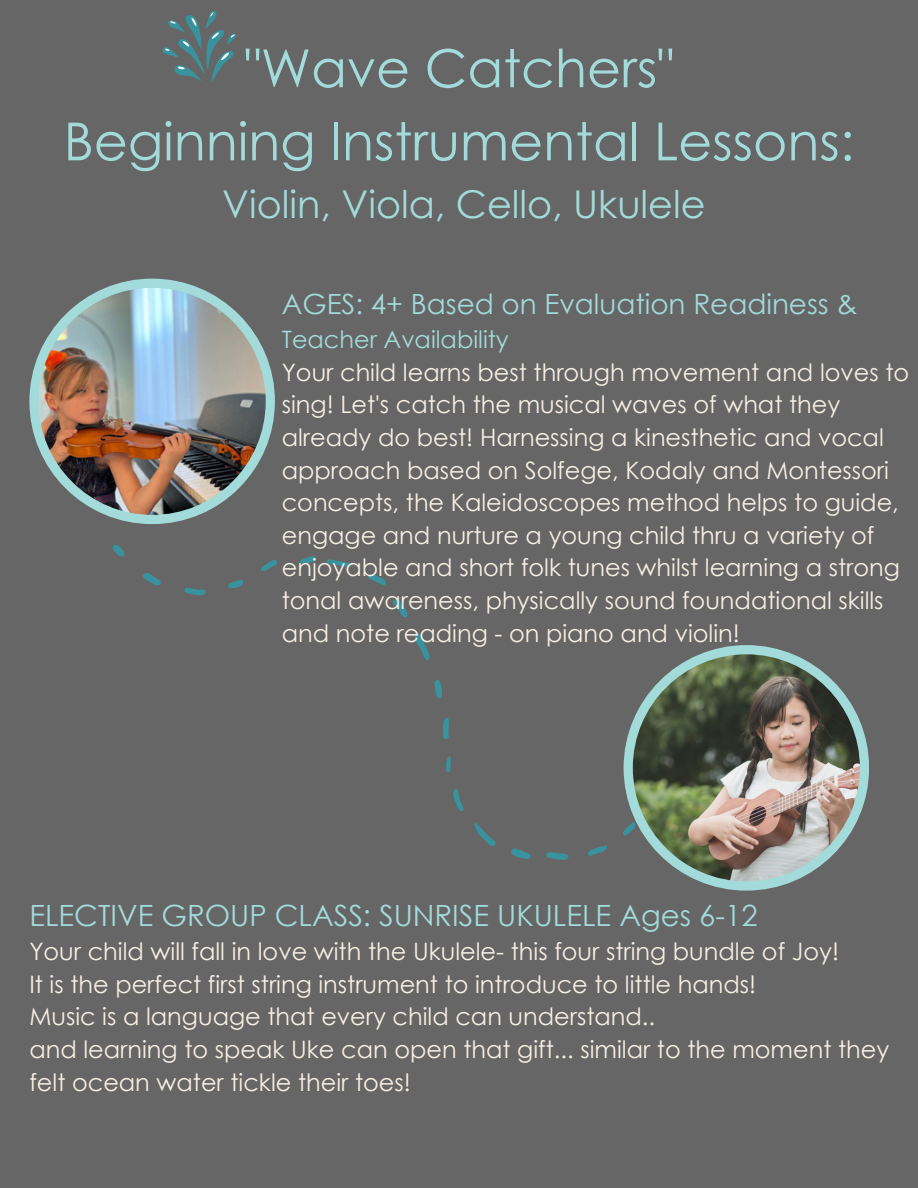
<style>
.page{position:relative;width:918px;height:1188px;background:#666}
.page>*{position:absolute;margin:0;border:0;box-sizing:border-box;transform-origin:0 0}
.t1{font:52.5px/73.2px "Century Gothic";color:#a2dbd9;text-align:center}
.t2{font:38.25px "Century Gothic";color:#a2dbd9}
.t3{font:29.25px "Century Gothic";color:#a2dbd9}
.t4{font:27.9px "Century Gothic";color:#a2dbd9}
.t5{font:24px/32.7px "Century Gothic";color:#f6efe4}
.t6{font:24px "Century Gothic";color:#a2dbd9}
</style>
<div class="page">
<svg style="left:415px;top:634px;width:15px;height:26px"></svg>
<svg style="left:474px;top:823px;width:22px;height:23px"></svg>
<svg style="left:511px;top:848px;width:20px;height:11px"></svg>
<svg style="left:393px;top:599px;width:15px;height:19px"></svg>
<svg style="left:546px;top:852px;width:23px;height:8px"></svg>
<svg style="left:142px;top:573px;width:19px;height:13px"></svg>
<svg style="left:326px;top:559px;width:25px;height:8px"></svg>
<svg style="left:453px;top:788px;width:11px;height:23px"></svg>
<svg style="left:443px;top:718px;width:6px;height:21px"></svg>
<svg style="left:184px;top:587px;width:22px;height:9px"></svg>
<svg style="left:434px;top:680px;width:8px;height:19px"></svg>
<svg style="left:588px;top:845px;width:19px;height:11px"></svg>
<svg style="left:368px;top:574px;width:18px;height:11px"></svg>
<svg style="left:228px;top:580px;width:15px;height:8px"></svg>
<svg style="left:261px;top:559px;width:16px;height:12px"></svg>
<svg style="left:112px;top:545px;width:13px;height:12px"></svg>
<svg style="left:623px;top:820px;width:14px;height:16px"></svg>
<svg style="left:299px;top:556px;width:17px;height:8px"></svg>
<svg style="left:446px;top:756px;width:5px;height:16px"></svg>
<div style="left:29px;top:279px;width:246px;height:245px;background:#a2dbd9;border-radius:50%"></div>
<img style="left:39px;top:288px;width:227px;height:227px;border-radius:50%">
<div style="left:624px;top:645px;width:245px;height:246px;background:#a2dbd9;border-radius:50%"></div>
<img style="left:633px;top:654px;width:227px;height:227px;border-radius:50%">
<svg style="left:162px;top:10px;width:74px;height:71px"></svg>
<h1 class="t1" style="left:64px;top:30px;width:792px">"Wave Catchers"<br>Beginning Instrumental Lessons:</h1>
<h1 class="t2" style="left:222px;top:179px;width:485px">Violin, Viola, Cello, Ukulele</h1>
<p class="t4" style="left:282px;top:286px;width:577px">AGES: 4+ Based on Evaluation Readiness &amp;</p>
<p class="t6" style="left:282px;top:324px;width:229px">Teacher Availability</p>
<p class="t5" style="left:282px;top:355px;width:629px">Your child learns best through movement and loves to sing! Let's catch the musical waves of what they already do best! Harnessing a kinesthetic and vocal approach based on Solfege, Kodaly and Montessori concepts, the Kaleidoscopes method helps to guide, engage and nurture a young child thru a variety of enjoyable and short folk tunes whilst learning a strong tonal awareness, physically sound foundational skills and note reading - on piano and violin!</p>
<p class="t3" style="left:29px;top:897px;width:730px">ELECTIVE GROUP CLASS: SUNRISE UKULELE Ages 6-12</p>
<p class="t5" style="left:29px;top:934px;width:811px">Your child will fall in love with the Ukulele- this four string bundle of Joy!</p>
<p class="t5" style="left:29px;top:967px;width:728px">It is the perfect first string instrument to introduce to little hands!</p>
<p class="t5" style="left:29px;top:1000px;width:627px">Music is a language that every child can understand..</p>
<p class="t5" style="left:29px;top:1032px;width:861px">and learning to speak Uke can open that gift... similar to the moment they felt ocean water tickle their toes!</p>
</div>
